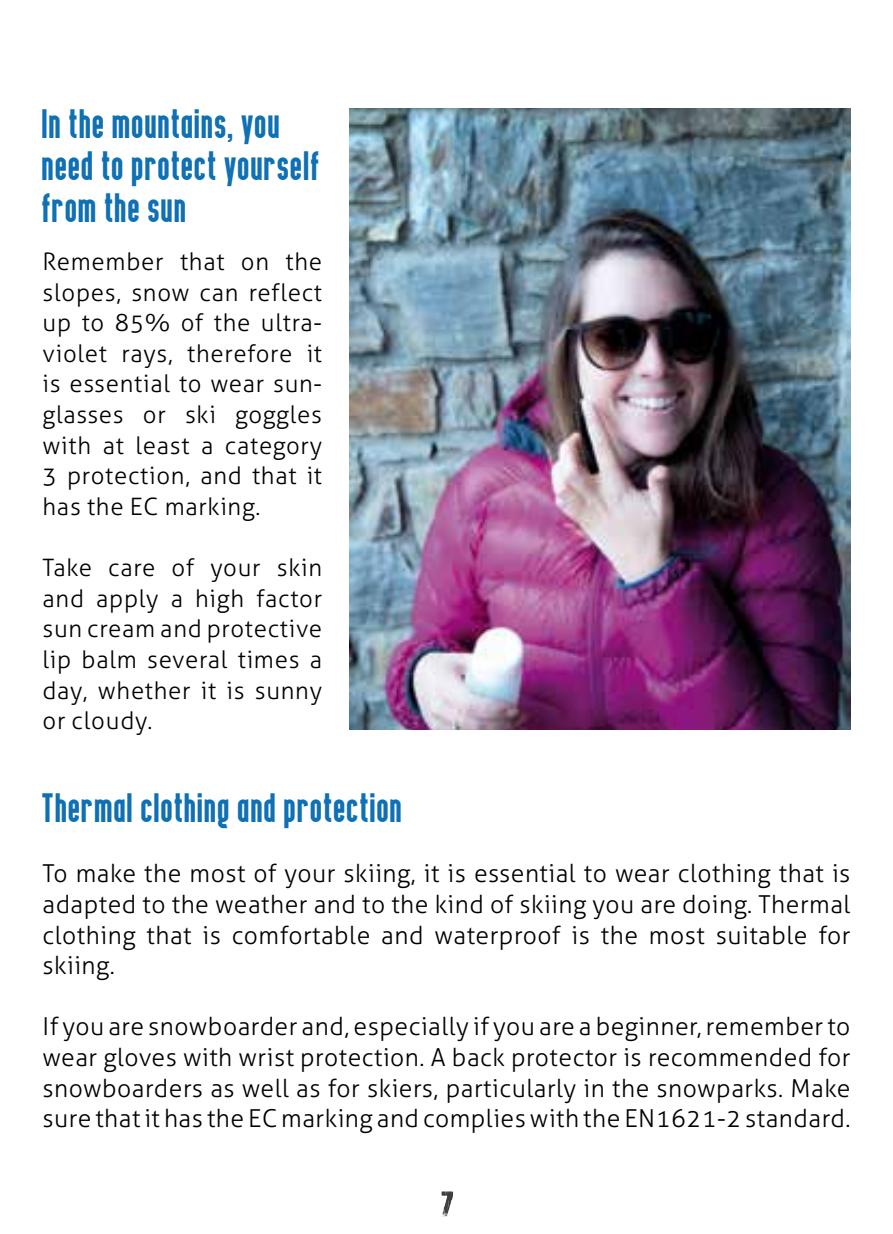
<style>
.page{position:relative;width:893px;height:1234px;background:#fff}
.page>*{position:absolute;margin:0;border:0;box-sizing:border-box;transform-origin:0 0}
.t1{font:42px/42px "Bold Testament";letter-spacing:.02em;color:#0f70b4}
.t2{font:300 24.6px/30.6px "Aller";letter-spacing:.02em;color:#000;text-align:justify}
.t3{font:300 24px/30.6px "Aller";letter-spacing:.03em;color:#000;text-align:justify}
</style>
<div class="page">
<svg style="left:442px;top:1191px;width:11px;height:24px"></svg>
<img style="left:349px;top:108px;width:501px;height:621px">
<h1 class="t1" style="left:43px;top:102px;width:279px">In the mountains, you need to protect yourself from the sun</h1>
<p class="t3" style="left:43px;top:246px;width:281px">Remember that on the slopes, snow can reflect up to 85% of the ultra&shy;violet rays, therefore it is essential to wear sun&shy;glasses or ski goggles with at least a category 3 protection, and that it has the EC marking.</p>
<p class="t3" style="left:43px;top:552px;width:281px">Take care of your skin and apply a high factor sun cream and protective lip balm several times a day, whether it is sunny or cloudy.</p>
<h1 class="t1" style="left:43px;top:786px;width:362px">Thermal clothing and protection</h1>
<p class="t2" style="left:43px;top:858px;width:809px">To make the most of your skiing, it is essential to wear clothing that is adapted to the weather and to the kind of skiing you are doing. Thermal clothing that is comfortable and waterproof is the most suitable for skiing.</p>
<p class="t2" style="left:43px;top:1011px;width:809px">If you are snowboarder and, especially if you are a beginner, remember to wear gloves with wrist protection. A back protector is recommended for snowboarders as well as for skiers, particularly in the snowparks. Make sure that it has the EC marking and complies with the EN1621-2 standard.</p>
</div>
